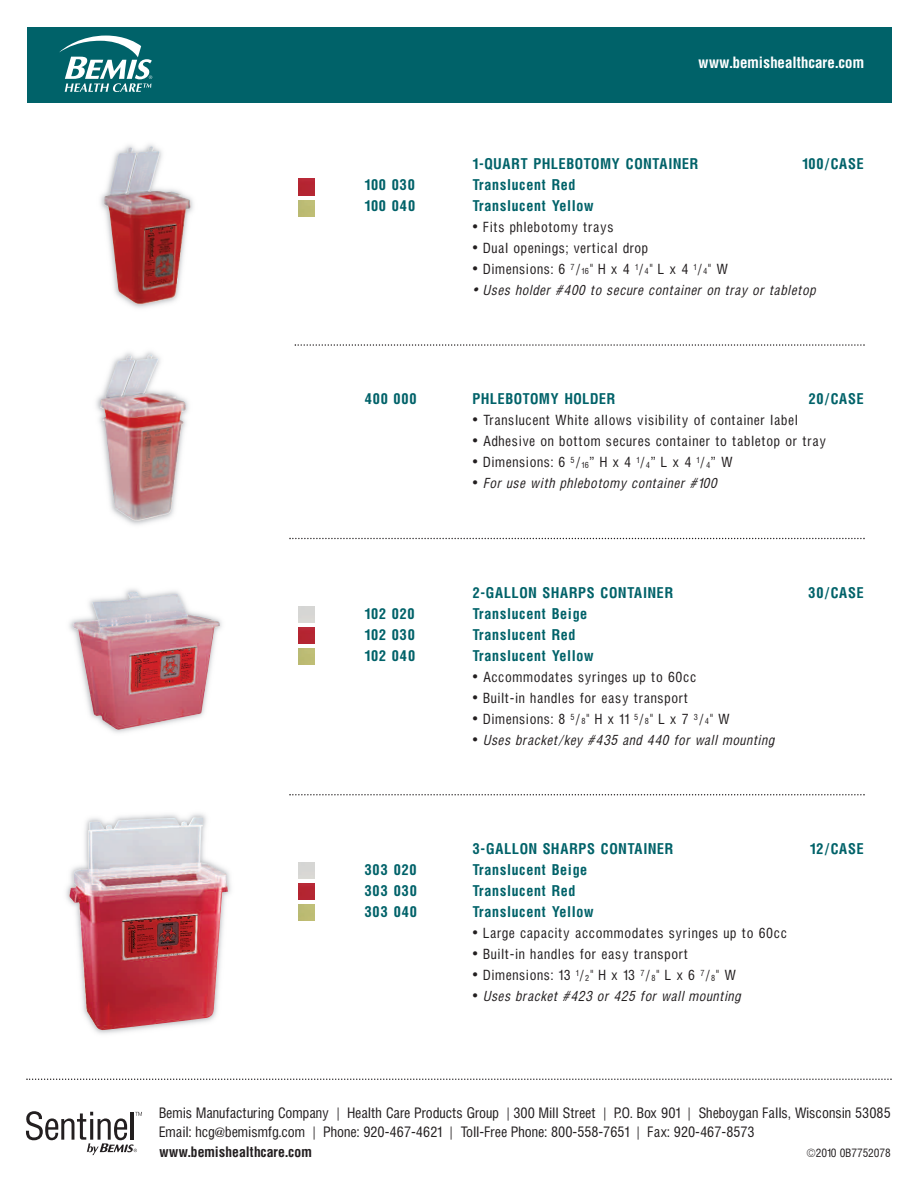
<style>
.page{position:relative;width:918px;height:1188px;background:#fff}
.page>*{position:absolute;margin:0;border:0;box-sizing:border-box;transform-origin:0 0}
.t1{font:700 14.25px "Hallmarke Cond";color:#fff}
.t2{font:700 13.5px "Hallmarke Cond";letter-spacing:.05em;color:#006269}
.t3{font:13.2px/19.5px "Hallmarke Cond";color:#231f20}
.t4{font:12.75px "Hallmarke Cond";letter-spacing:.05em;color:#231f20}
.t5{font:italic 12.75px "Hallmarke Cond";letter-spacing:.05em;color:#231f20}
.t6{font:10.5px "Hallmarke Cond";color:#231f20}
.s1{font-size:7.65px}
.s2{font-style:normal}
.s3{font-weight:700}
</style>
<div class="page">
<div style="left:27px;top:27px;width:864px;height:75px;background:#006269"></div>
<svg style="left:59px;top:36px;width:93px;height:56px"></svg>
<svg style="left:26px;top:1078px;width:866px;height:2px"></svg>
<svg style="left:26px;top:1111px;width:116px;height:44px"></svg>
<img style="left:66px;top:813px;width:165px;height:221px">
<img style="left:69px;top:817px;width:159px;height:213px">
<svg style="left:289px;top:538px;width:576px;height:1px"></svg>
<svg style="left:295px;top:344px;width:570px;height:2px"></svg>
<svg style="left:289px;top:794px;width:576px;height:1px"></svg>
<img style="left:104px;top:146px;width:87px;height:158px">
<img style="left:96px;top:351px;width:93px;height:174px">
<img style="left:100px;top:354px;width:86px;height:167px">
<img style="left:73px;top:592px;width:147px;height:138px">
<img style="left:298px;top:627px;width:17px;height:16px">
<img style="left:298px;top:883px;width:17px;height:17px">
<img style="left:298px;top:179px;width:17px;height:16px">
<p class="t1" style="left:698px;top:55px;width:167px">www.bemishealthcare.com</p>
<p class="t2" style="left:472px;top:156px;width:227px">1-QUART PHLEBOTOMY CONTAINER</p>
<p class="t2" style="left:802px;top:156px;width:63px">100/CASE</p>
<p class="t2" style="left:364px;top:177px;width:52px">100 030</p>
<p class="t2" style="left:472px;top:177px;width:104px">Translucent Red</p>
<p class="t2" style="left:364px;top:198px;width:52px">100 040</p>
<p class="t2" style="left:472px;top:198px;width:123px">Translucent Yellow</p>
<p class="t4" style="left:472px;top:220px;width:143px">• Fits phlebotomy trays</p>
<p class="t4" style="left:472px;top:241px;width:177px">• Dual openings; vertical drop</p>
<p class="t4" style="left:472px;top:262px;width:257px">• Dimensions: 6 <sup>7</sup>/<span class="s1">16</span>" H x 4 <sup>1</sup>/<span class="s1">4</span>" L x 4 <sup>1</sup>/<span class="s1">4</span>" W</p>
<p class="t5" style="left:472px;top:283px;width:345px">• Uses holder #400 to secure container on tray or tabletop</p>
<p class="t2" style="left:364px;top:392px;width:54px">400 000</p>
<p class="t2" style="left:472px;top:392px;width:144px">PHLEBOTOMY HOLDER</p>
<p class="t2" style="left:808px;top:392px;width:57px">20/CASE</p>
<p class="t4" style="left:472px;top:413px;width:327px">• Translucent White allows visibility of container label</p>
<p class="t4" style="left:472px;top:434px;width:355px">• Adhesive on bottom secures container to tabletop or tray</p>
<p class="t4" style="left:472px;top:455px;width:262px">• Dimensions: 6 <sup>5</sup>/<span class="s1">16</span>” H x 4 <sup>1</sup>/<span class="s1">4</span>” L x 4 <sup>1</sup>/<span class="s1">4</span>” W</p>
<p class="t5" style="left:472px;top:476px;width:246px"><span class="s2">•</span> For use with phlebotomy container #100</p>
<p class="t2" style="left:472px;top:585px;width:202px">2-GALLON SHARPS CONTAINER</p>
<p class="t2" style="left:808px;top:585px;width:57px">30/CASE</p>
<p class="t2" style="left:364px;top:606px;width:52px">102 020</p>
<p class="t2" style="left:472px;top:606px;width:116px">Translucent Beige</p>
<p class="t2" style="left:364px;top:627px;width:52px">102 030</p>
<p class="t2" style="left:472px;top:627px;width:104px">Translucent Red</p>
<p class="t2" style="left:364px;top:648px;width:52px">102 040</p>
<p class="t2" style="left:472px;top:648px;width:123px">Translucent Yellow</p>
<p class="t4" style="left:472px;top:670px;width:225px">• Accommodates syringes up to 60cc</p>
<p class="t4" style="left:472px;top:691px;width:217px">• Built-in handles for easy transport</p>
<p class="t4" style="left:472px;top:712px;width:259px">• Dimensions: 8 <sup>5</sup>/<span class="s1">8</span>" H x 11 <sup>5</sup>/<span class="s1">8</span>" L x 7 <sup>3</sup>/<span class="s1">4</span>" W</p>
<p class="t5" style="left:472px;top:733px;width:303px"><span class="s2">•</span> Uses bracket/key #435 and 440 for wall mounting</p>
<p class="t2" style="left:472px;top:842px;width:202px">3-GALLON SHARPS CONTAINER</p>
<p class="t2" style="left:810px;top:842px;width:56px">12/CASE</p>
<p class="t2" style="left:364px;top:863px;width:54px">303 020</p>
<p class="t2" style="left:472px;top:863px;width:116px">Translucent Beige</p>
<p class="t2" style="left:364px;top:884px;width:54px">303 030</p>
<p class="t2" style="left:472px;top:884px;width:104px">Translucent Red</p>
<p class="t2" style="left:364px;top:905px;width:54px">303 040</p>
<p class="t2" style="left:472px;top:905px;width:123px">Translucent Yellow</p>
<p class="t4" style="left:472px;top:926px;width:316px">• Large capacity accommodates syringes up to 60cc</p>
<p class="t4" style="left:472px;top:947px;width:217px">• Built-in handles for easy transport</p>
<p class="t4" style="left:472px;top:968px;width:265px">• Dimensions: 13 <sup>1</sup>/<span class="s1">2</span>" H x 13 <sup>7</sup>/<span class="s1">8</span>" L x 6 <sup>7</sup>/<span class="s1">8</span>" W</p>
<p class="t5" style="left:472px;top:989px;width:270px"><span class="s2">•</span> Uses bracket #423 or 425 for wall mounting</p>
<p class="t3" style="left:159px;top:1104px;width:733px">Bemis Manufacturing Company | Health Care Products Group | 300 Mill Street | P.O. Box 901 | Sheboygan Falls, Wisconsin 53085<br>Email: hcg@bemismfg.com | Phone: 920-467-4621 | Toll-Free Phone: 800-558-7651 | Fax: 920-467-8573 <span class="s3">www.bemishealthcare.com</span></p>
<p class="t6" style="left:806px;top:1147px;width:86px">©2010 0B7752078</p>
</div>
